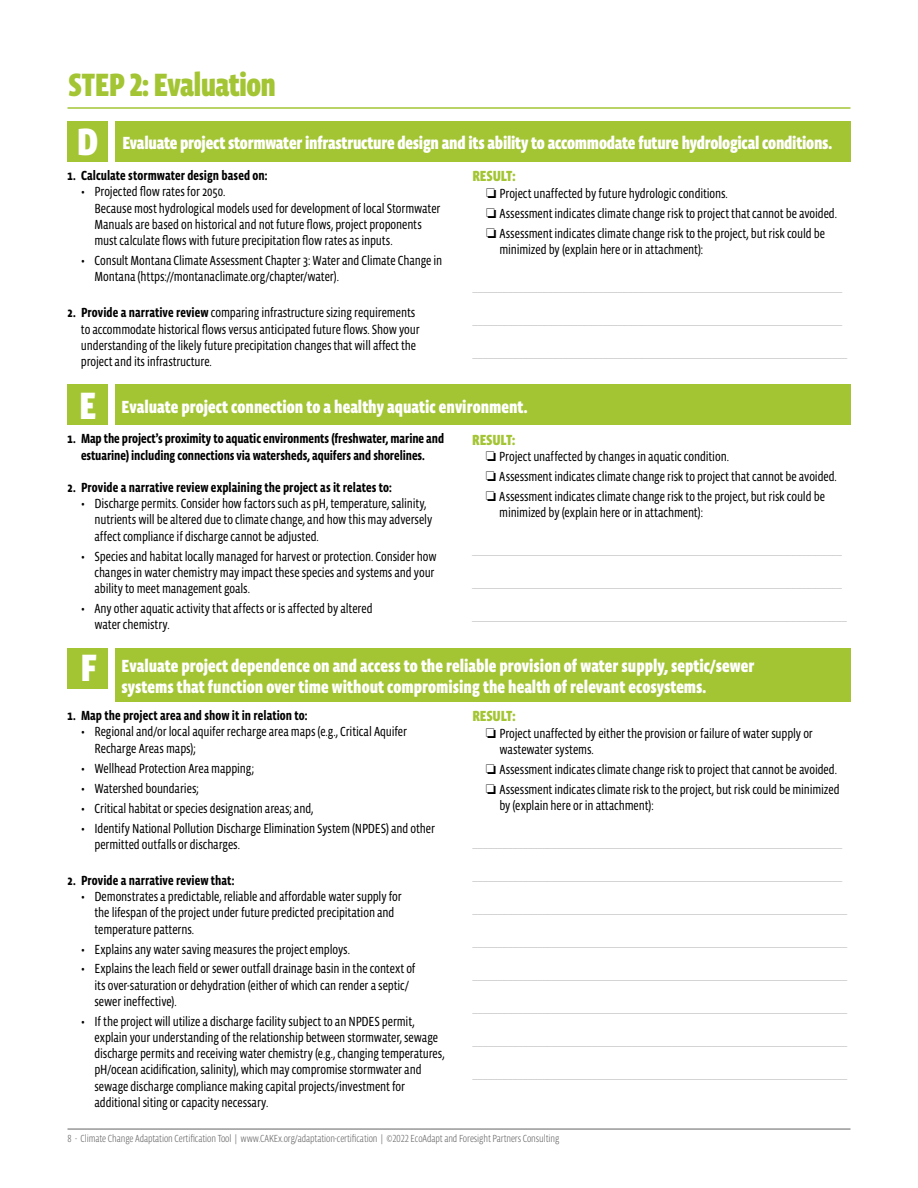
<style>
.page{position:relative;width:918px;height:1188px;background:#fff}
.page>*{position:absolute;margin:0;border:0;box-sizing:border-box;transform-origin:0 0}
.step_2_titles{font:900 39px "Vista Sans Nar OTCE";color:#fff}
.Page_Header{font:900 33px "Vista Sans Nar OTCE";letter-spacing:-.02em;color:#a3c534}
.step_2_titles-2{font:900 18px/21.6px "Vista Sans Nar OTCE";color:#fff}
.Step_2_Results_Heade{font:900 15px "Vista Sans Nar OTCE";letter-spacing:-.01em;color:#a3c534}
.Step_2_Body_Copy{font:13.5px/16.2px "Vista Sans Nar OTCE";letter-spacing:-.01em;color:#000}
.step_2_lines_for_wri{font:13.5px "Vista Sans Nar OTCE";color:#cbcbcb}
.Step_2_Body_Copy-2{font:700 13.5px/16.2px "Vista Sans Nar OTCE";color:#000;text-align:center}
.t1{font:300 10.5px "Vista Sans Nar OTCE";letter-spacing:-.01em;color:#636363}
.s1{font-weight:700}
</style>
<div class="page">
<hr style="left:68px;top:1129px;width:782px;height:1px;background:#636363">
<div style="left:68px;top:648px;width:40px;height:40px;background:#a3c534"></div>
<div style="left:115px;top:648px;width:735px;height:54px;background:#a3c534"></div>
<hr style="left:68px;top:107px;width:782px;height:2px;background:#a3c534">
<div style="left:68px;top:385px;width:40px;height:40px;background:#a3c534"></div>
<div style="left:115px;top:385px;width:735px;height:40px;background:#a3c534"></div>
<div style="left:68px;top:122px;width:40px;height:40px;background:#a3c534"></div>
<div style="left:115px;top:122px;width:735px;height:40px;background:#a3c534"></div>
<p class="Page_Header" style="left:68px;top:66px;width:209px">STEP 2: Evaluation</p>
<p class="step_2_titles" style="left:77px;top:119px;width:23px">D</p>
<p class="step_2_titles-2" style="left:122px;top:132px;width:711px">Evaluate project stormwater infrastructure design and its ability to accommodate future hydrological conditions.</p>
<p class="Step_2_Body_Copy-2" style="left:68px;top:167px;width:202px">1. Calculate stormwater design based on:</p>
<p class="Step_2_Body_Copy" style="left:94px;top:184px;width:348px;text-indent:-14px">• Projected flow rates for 2050.<br>Because most hydrological models used for development of local Stormwater Manuals are based on historical and not future flows, project proponents must calculate flows with future precipitation flow rates as inputs.</p>
<p class="Step_2_Body_Copy" style="left:94px;top:252px;width:349px;text-indent:-14px">• Consult Montana Climate Assessment Chapter 3: Water and Climate Change in<br>Montana (https://montanaclimate.org/chapter/water).</p>
<p class="Step_2_Body_Copy" style="left:81px;top:305px;width:340px;text-indent:-13px"><span class="s1">2. Provide a narrative review</span> comparing infrastructure sizing requirements to accommodate historical flows versus anticipated future flows. Show your understanding of the likely future precipitation changes that will affect the project and its infrastructure.</p>
<p class="Step_2_Results_Heade" style="left:472px;top:168px;width:45px">RESULT:</p>
<p class="Step_2_Body_Copy" style="left:486px;top:185px;width:243px">❏ Project unaffected by future hydrologic conditions.</p>
<p class="Step_2_Body_Copy" style="left:486px;top:205px;width:353px">❏ Assessment indicates climate change risk to project that cannot be avoided.</p>
<p class="Step_2_Body_Copy" style="left:500px;top:225px;width:327px;text-indent:-14px">❏ Assessment indicates climate change risk to the project, but risk could be minimized by (explain here or in attachment):</p>
<p class="step_2_lines_for_wri" style="left:472px;top:278px;width:371px">__________________________________________________________________________</p>
<p class="step_2_lines_for_wri" style="left:472px;top:311px;width:371px">__________________________________________________________________________</p>
<p class="step_2_lines_for_wri" style="left:472px;top:344px;width:376px">___________________________________________________________________________</p>
<p class="step_2_titles" style="left:79px;top:383px;width:19px">E</p>
<p class="step_2_titles-2" style="left:122px;top:396px;width:407px">Evaluate project connection to a healthy aquatic environment.</p>
<p class="Step_2_Body_Copy-2" style="left:68px;top:431px;width:378px">1. Map the project’s proximity to aquatic environments (freshwater, marine and estuarine) including connections via watersheds, aquifers and shorelines.</p>
<p class="Step_2_Body_Copy-2" style="left:68px;top:479px;width:326px">2. Provide a narrative review explaining the project as it relates to:</p>
<p class="Step_2_Body_Copy" style="left:94px;top:496px;width:339px;text-indent:-14px">• Discharge permits. Consider how factors such as pH, temperature, salinity, nutrients will be altered due to climate change, and how this may adversely affect compliance if discharge cannot be adjusted.</p>
<p class="Step_2_Body_Copy" style="left:94px;top:548px;width:344px;text-indent:-14px">• Species and habitat locally managed for harvest or protection. Consider how changes in water chemistry may impact these species and systems and your ability to meet management goals.</p>
<p class="Step_2_Body_Copy" style="left:94px;top:600px;width:280px;text-indent:-14px">• Any other aquatic activity that affects or is affected by altered water chemistry.</p>
<p class="Step_2_Results_Heade" style="left:472px;top:431px;width:45px">RESULT:</p>
<p class="Step_2_Body_Copy" style="left:486px;top:448px;width:245px">❏ Project unaffected by changes in aquatic condition.</p>
<p class="Step_2_Body_Copy" style="left:486px;top:468px;width:353px">❏ Assessment indicates climate change risk to project that cannot be avoided.</p>
<p class="Step_2_Body_Copy" style="left:499px;top:488px;width:327px;text-indent:-14px">❏ Assessment indicates climate change risk to the project, but risk could be minimized by (explain here or in attachment):</p>
<p class="step_2_lines_for_wri" style="left:472px;top:542px;width:371px">__________________________________________________________________________</p>
<p class="step_2_lines_for_wri" style="left:472px;top:575px;width:371px">__________________________________________________________________________</p>
<p class="step_2_lines_for_wri" style="left:472px;top:608px;width:376px">___________________________________________________________________________</p>
<p class="step_2_titles" style="left:80px;top:646px;width:18px">F</p>
<p class="step_2_titles-2" style="left:122px;top:655px;width:634px">Evaluate project dependence on and access to the reliable provision of water supply, septic/sewer systems that function over time without compromising the health of relevant ecosystems.</p>
<p class="Step_2_Body_Copy-2" style="left:68px;top:707px;width:242px">1. Map the project area and show it in relation to:</p>
<p class="Step_2_Body_Copy" style="left:94px;top:724px;width:314px;text-indent:-14px">• Regional and/or local aquifer recharge area maps (e.g., Critical Aquifer<br>Recharge Areas maps);</p>
<p class="Step_2_Body_Copy" style="left:81px;top:760px;width:175px">• Wellhead Protection Area mapping;</p>
<p class="Step_2_Body_Copy" style="left:81px;top:780px;width:119px">• Watershed boundaries;</p>
<p class="Step_2_Body_Copy" style="left:81px;top:800px;width:234px">• Critical habitat or species designation areas; and,</p>
<p class="Step_2_Body_Copy" style="left:94px;top:820px;width:342px;text-indent:-14px">• Identify National Pollution Discharge Elimination System (NPDES) and other permitted outfalls or discharges.</p>
<p class="Step_2_Body_Copy-2" style="left:68px;top:872px;width:168px">2. Provide a narrative review that:</p>
<p class="Step_2_Body_Copy" style="left:94px;top:888px;width:309px;text-indent:-14px">• Demonstrates a predictable, reliable and affordable water supply for the lifespan of the project under future predicted precipitation and temperature patterns.</p>
<p class="Step_2_Body_Copy" style="left:81px;top:941px;width:271px">• Explains any water saving measures the project employs.</p>
<p class="Step_2_Body_Copy" style="left:94px;top:961px;width:323px;text-indent:-14px">• Explains the leach field or sewer outfall drainage basin in the context of its over-saturation or dehydration (either of which can render a septic/ sewer ineffective).</p>
<p class="Step_2_Body_Copy" style="left:94px;top:1013px;width:352px;text-indent:-14px">• If the project will utilize a discharge facility subject to an NPDES permit, explain your understanding of the relationship between stormwater, sewage discharge permits and receiving water chemistry (e.g., changing temperatures, pH/ocean acidification, salinity), which may compromise stormwater and sewage discharge compliance making capital projects/investment for additional siting or capacity necessary.</p>
<p class="Step_2_Results_Heade" style="left:472px;top:708px;width:45px">RESULT:</p>
<p class="Step_2_Body_Copy" style="left:499px;top:725px;width:315px;text-indent:-14px">❏ Project unaffected by either the provision or failure of water supply or wastewater systems.</p>
<p class="Step_2_Body_Copy" style="left:486px;top:761px;width:353px">❏ Assessment indicates climate change risk to project that cannot be avoided.</p>
<p class="Step_2_Body_Copy" style="left:499px;top:781px;width:342px;text-indent:-14px">❏ Assessment indicates climate risk to the project, but risk could be minimized by (explain here or in attachment):</p>
<p class="step_2_lines_for_wri" style="left:472px;top:835px;width:371px">__________________________________________________________________________</p>
<p class="step_2_lines_for_wri" style="left:472px;top:868px;width:371px">__________________________________________________________________________</p>
<p class="step_2_lines_for_wri" style="left:472px;top:901px;width:376px">___________________________________________________________________________</p>
<p class="step_2_lines_for_wri" style="left:472px;top:934px;width:376px">___________________________________________________________________________</p>
<p class="step_2_lines_for_wri" style="left:472px;top:967px;width:376px">___________________________________________________________________________</p>
<p class="step_2_lines_for_wri" style="left:472px;top:1000px;width:376px">___________________________________________________________________________</p>
<p class="step_2_lines_for_wri" style="left:472px;top:1033px;width:376px">___________________________________________________________________________</p>
<p class="step_2_lines_for_wri" style="left:472px;top:1066px;width:376px">___________________________________________________________________________</p>
<p class="t1" style="left:68px;top:1132px;width:493px">8 - Climate Change Adaptation Certification Tool | www.CAKEx.org/adaptation-certification | ©2022 EcoAdapt and Foresight Partners Consulting</p>
</div>
